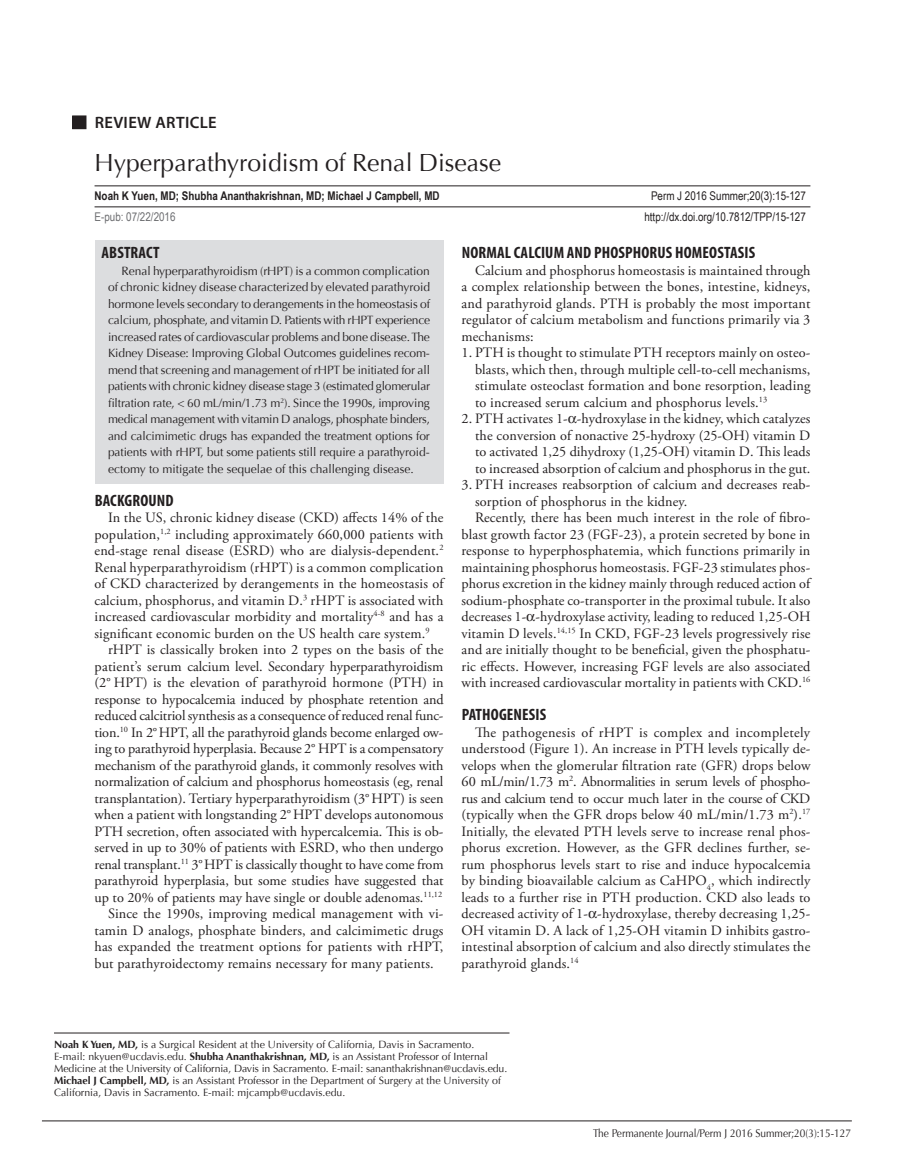
<style>
.page{position:relative;width:905px;height:1161px;background:#fff}
.page>*{position:absolute;margin:0;border:0;box-sizing:border-box;transform-origin:0 0}
.Title{font:24.75px "Optima";color:#231f20}
.Head_1{font:700 condensed 16.5px "Myriad Pro";letter-spacing:.01em;color:#231f20}
.t1{font:600 16.5px "Myriad Pro";letter-spacing:.02em;color:#231f20}
.Abstract_Head_1Co{font:700 condensed 16.5px "Myriad Pro";letter-spacing:.01em;color:#231f20}
.BT{font:14.25px/16.5px "Adobe Garamond Pro";letter-spacing:.01em;color:#231f20;text-align:justify}
.Bullet{font:14.25px/16.5px "Adobe Garamond Pro";letter-spacing:.01em;color:#231f20;text-align:justify}
.Abstract_text_1Col{font:12px/16.5px "Optima";color:#231f20;text-align:justify}
.Author{font:700 12px "Arial Narrow";color:#231f20}
.DOI{font:12px "Arial Narrow";color:#231f20}
.Author-2{font:12px "Arial Narrow";color:#231f20}
.DOI-2{font:12px "Arial Narrow";color:#6c6d70}
.footer{font:11.25px "Optima";color:#231f20;scale:.9 1}
.t2{font:10.5px/12px "Optima";color:#231f20}
.s1{font-weight:700}
</style>
<div class="page">
<hr style="left:42px;top:1121px;width:809px;height:1px;background:#231f20">
<div style="left:73px;top:116px;width:13px;height:13px;background:#231f20"></div>
<div style="left:72px;top:116px;width:14px;height:13px;border:1px solid #231f20"></div>
<hr style="left:94px;top:185px;width:716px;height:1px;background:#231f20">
<hr style="left:94px;top:206px;width:716px;height:1px;background:#231f20">
<div style="left:94px;top:240px;width:349px;height:29px;background:#dcdddf"></div>
<div style="left:94px;top:257px;width:349px;height:226px;background:#dcdddf"></div>
<hr style="left:54px;top:1033px;width:455px;height:1px;background:#231f20">
<p class="t1" style="left:95px;top:112px;width:123px">REVIEW ARTICLE</p>
<p class="Title" style="left:94px;top:148px;width:408px">Hyperparathyroidism of Renal Disease</p>
<p class="Author" style="left:94px;top:186px;width:347px">Noah K Yuen, MD; Shubha Ananthakrishnan, MD; Michael J Campbell, MD</p>
<p class="Author-2" style="left:651px;top:187px;width:156px">Perm J 2016 Summer;20(3):15-127</p>
<p class="DOI-2" style="left:94px;top:208px;width:82px">E-pub: 07/22/2016</p>
<p class="DOI" style="left:644px;top:208px;width:163px">http://dx.doi.org/10.7812/TPP/15-127</p>
<p class="Abstract_Head_1Co" style="left:101px;top:242px;width:60px">ABSTRACT</p>
<p class="Abstract_text_1Col" style="left:108px;top:263px;width:323px;text-indent:14px">Renal hyperparathyroidism (rHPT) is a common complication of chronic kidney disease characterized by elevated parathyroid hormone levels secondary to derangements in the homeostasis of calcium, phosphate, and vitamin D. Patients with rHPT experience increased rates of cardiovascular problems and bone disease. The Kidney Disease: Improving Global Outcomes guidelines recom&shy;mend that screening and management of rHPT be initiated for all patients with chronic kidney disease stage 3 (estimated glomerular filtration rate, &lt; 60 mL/min/1.73 m<sup>2</sup>). Since the 1990s, improving medical management with vitamin D analogs, phosphate binders, and calcimimetic drugs has expanded the treatment options for patients with rHPT, but some patients still require a parathyroid&shy;ectomy to mitigate the sequelae of this challenging disease.</p>
<p class="Head_1" style="left:95px;top:490px;width:80px">BACKGROUND</p>
<p class="BT" style="left:94px;top:510px;width:350px;text-indent:14px">In the US, chronic kidney disease (CKD) affects 14% of the population,<sup>1,2</sup> including approximately 660,000 patients with end-stage renal disease (ESRD) who are dialysis-dependent.<sup>2<br></sup>Renal hyperparathyroidism (rHPT) is a common complication of CKD characterized by derangements in the homeostasis of calcium, phosphorus, and vitamin D.<sup>3</sup> rHPT is associated with increased cardiovascular morbidity and mortality<sup>4-8</sup> and has a significant economic burden on the US health care system.<sup>9</sup></p>
<p class="BT" style="left:94px;top:642px;width:350px;text-indent:14px">rHPT is classically broken into 2 types on the basis of the patient’s serum calcium level. Secondary hyperparathyroidism (2° HPT) is the elevation of parathyroid hormone (PTH) in response to hypocalcemia induced by phosphate retention and reduced calcitriol synthesis as a consequence of reduced renal func&shy;tion.<sup>10</sup> In 2°HPT, all the parathyroid glands become enlarged ow&shy;ing to parathyroid hyperplasia. Because 2° HPT is a compensatory mechanism of the parathyroid glands, it commonly resolves with normalization of calcium and phosphorus homeostasis (eg, renal transplantation). Tertiary hyperparathyroidism (3° HPT) is seen when a patient with longstanding 2°HPT develops autonomous PTH secretion, often associated with hypercalcemia. This is ob&shy;served in up to 30% of patients with ESRD, who then undergo renal transplant.<sup>11</sup> 3°HPT is classically thought to have come from parathyroid hyperplasia, but some studies have suggested that up to 20% of patients may have single or double adenomas.<sup>11,12</sup></p>
<p class="BT" style="left:94px;top:906px;width:350px;text-indent:14px">Since the 1990s, improving medical management with vi&shy;tamin D analogs, phosphate binders, and calcimimetic drugs has expanded the treatment options for patients with rHPT, but parathyroidectomy remains necessary for many patients.</p>
<p class="Head_1" style="left:461px;top:242px;width:295px">NORMAL CALCIUM AND PHOSPHORUS HOMEOSTASIS</p>
<p class="BT" style="left:461px;top:262px;width:350px;text-indent:14px">Calcium and phosphorus homeostasis is maintained through a complex relationship between the bones, intestine, kidneys, and parathyroid glands. PTH is probably the most important regulator of calcium metabolism and functions primarily via 3 mechanisms:</p>
<p class="Bullet" style="left:475px;top:345px;width:337px;text-indent:-14px">1. PTH is thought to stimulate PTH receptors mainly on osteo&shy;blasts, which then, through multiple cell-to-cell mechanisms, stimulate osteoclast formation and bone resorption, leading to increased serum calcium and phosphorus levels.<sup>13</sup></p>
<p class="Bullet" style="left:475px;top:411px;width:337px;text-indent:-14px">2. PTH activates 1- -hydroxylase in the kidney, which catalyzes the conversion of nonactive 25-hydroxy (25-OH) vitamin D to activated 1,25 dihydroxy (1,25-OH) vitamin D. This leads to increased absorption of calcium and phosphorus in the gut.</p>
<p class="Bullet" style="left:475px;top:477px;width:337px;text-indent:-14px">3. PTH increases reabsorption of calcium and decreases reab&shy;sorption of phosphorus in the kidney.</p>
<p class="BT" style="left:461px;top:510px;width:350px;text-indent:14px">Recently, there has been much interest in the role of fibro&shy;blast growth factor 23 (FGF-23), a protein secreted by bone in response to hyperphosphatemia, which functions primarily in maintaining phosphorus homeostasis. FGF-23 stimulates phos&shy;phorus excretion in the kidney mainly through reduced action of sodium-phosphate co-transporter in the proximal tubule. It also decreases 1- -hydroxylase activity, leading to reduced 1,25-OH vitamin D levels.<sup>14,15</sup> In CKD, FGF-23 levels progressively rise and are initially thought to be beneficial, given the phosphatu&shy;ric effects. However, increasing FGF levels are also associated with increased cardiovascular mortality in patients with CKD.<sup>16</sup></p>
<p class="Head_1" style="left:461px;top:704px;width:86px">PATHOGENESIS</p>
<p class="BT" style="left:461px;top:724px;width:350px;text-indent:14px">The pathogenesis of rHPT is complex and incompletely understood (Figure 1). An increase in PTH levels typically de&shy;velops when the glomerular filtration rate (GFR) drops below 60 mL/min/1.73 m<sup>2</sup>. Abnormalities in serum levels of phospho&shy;rus and calcium tend to occur much later in the course of CKD (typically when the GFR drops below 40 mL/min/1.73 m<sup>2</sup>).<sup>17<br></sup>Initially, the elevated PTH levels serve to increase renal phos&shy;phorus excretion. However, as the GFR declines further, se&shy;rum phosphorus levels start to rise and induce hypocalcemia by binding bioavailable calcium as CaHPO<sub>4</sub>, which indirectly leads to a further rise in PTH production. CKD also leads to decreased activity of 1- -hydroxylase, thereby decreasing 1,25- OH vitamin D. A lack of 1,25-OH vitamin D inhibits gastro&shy;intestinal absorption of calcium and also directly stimulates the parathyroid glands.<sup>14</sup></p>
<p class="t2" style="left:54px;top:1039px;width:455px"><span class="s1">Noah K Yuen, MD,</span> is a Surgical Resident at the University of California, Davis in Sacramento.<br>E-mail: nkyuen@ucdavis.edu. <span class="s1">Shubha Ananthakrishnan, MD,</span> is an Assistant Professor of Internal Medicine at the University of California, Davis in Sacramento. E-mail: sananthakrishnan@ucdavis.edu.<br><span class="s1">Michael J Campbell, MD,</span> is an Assistant Professor in the Department of Surgery at the University of California, Davis in Sacramento. E-mail: mjcampb@ucdavis.edu.</p>
<p class="footer" style="left:593px;top:1127px;width:288px">The Permanente Journal/Perm J 2016 Summer;20(3):15-127</p>
</div>
